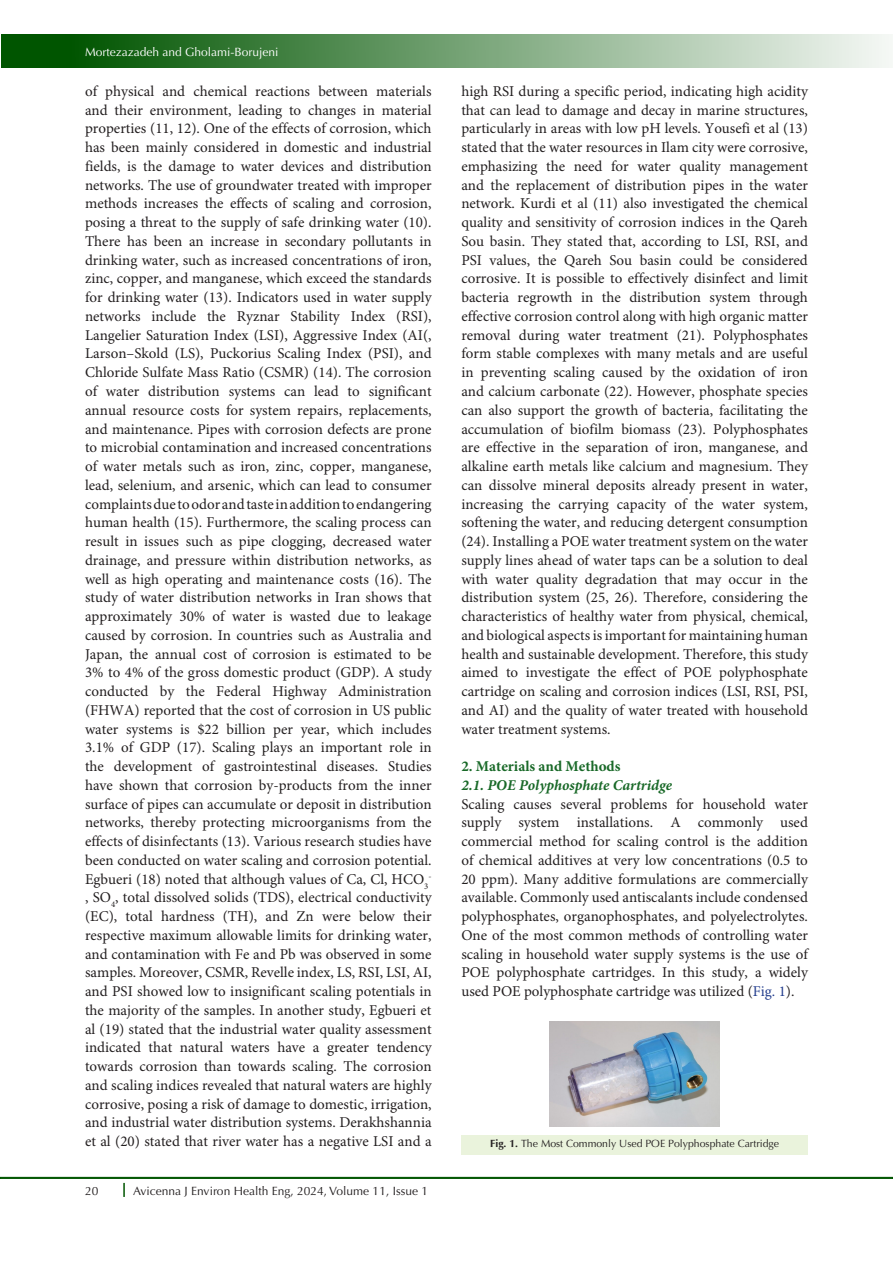
<style>
.page{position:relative;width:893px;height:1263px;background:#fff}
.page>*{position:absolute;margin:0;border:0;box-sizing:border-box;transform-origin:0 0}
.t1{font:15px/18.8px "Minion Pro";color:#231f20;text-align:justify}
.t2{font:italic 700 15px "Minion Pro";color:#196928}
.t3{font:700 15px "Minion Pro";color:#196928}
.t4{font:12px "Optima LT Std";color:#231f20}
.t5{font:12px "Optima LT Std";color:#fff}
.t6{font:10.5px "Optima LT Std";color:#231f20}
.t7{font:8.7px "Minion Pro";color:#231f20}
.s1{color:#253f8e}
.s2{font-weight:700}
</style>
<div class="page">
<hr style="left:0;top:1177px;width:893px;height:2px;background:#050">
<div style="left:1px;top:35px;width:892px;height:33px;background:linear-gradient(to right,#004900,#f4f7f4)"></div>
<svg style="left:123px;top:1183px;width:2px;height:14px"></svg>
<div style="left:461px;top:1135px;width:347px;height:20px;background:#eaf3dc"></div>
<img style="left:550px;top:1021px;width:170px;height:106px">
<p class="t5" style="left:85px;top:45px;width:195px">Mortezazadeh and Gholami-Borujeni</p>
<p class="t1" style="left:85px;top:82px;width:348px">of physical and chemical reactions between materials and their environment, leading to changes in material properties (11, 12). One of the effects of corrosion, which has been mainly considered in domestic and industrial fields, is the damage to water devices and distribution networks. The use of groundwater treated with improper methods increases the effects of scaling and corrosion, posing a threat to the supply of safe drinking water (10).<br>There has been an increase in secondary pollutants in drinking water, such as increased concentrations of iron, zinc, copper, and manganese, which exceed the standards for drinking water (13). Indicators used in water supply networks include the Ryznar Stability Index (RSI), Langelier Saturation Index (LSI), Aggressive Index (AI(, Larson–Skold (LS), Puckorius Scaling Index (PSI), and Chloride Sulfate Mass Ratio (CSMR) (14). The corrosion of water distribution systems can lead to significant annual resource costs for system repairs, replacements, and maintenance. Pipes with corrosion defects are prone to microbial contamination and increased concentrations of water metals such as iron, zinc, copper, manganese, lead, selenium, and arsenic, which can lead to consumer complaints due to odor and taste in addition to endangering human health (15). Furthermore, the scaling process can result in issues such as pipe clogging, decreased water drainage, and pressure within distribution networks, as well as high operating and maintenance costs (16). The study of water distribution networks in Iran shows that approximately 30% of water is wasted due to leakage caused by corrosion. In countries such as Australia and Japan, the annual cost of corrosion is estimated to be 3% to 4% of the gross domestic product (GDP). A study conducted by the Federal Highway Administration (FHWA) reported that the cost of corrosion in US public water systems is $22 billion per year, which includes 3.1% of GDP (17). Scaling plays an important role in the development of gastrointestinal diseases. Studies have shown that corrosion by-products from the inner surface of pipes can accumulate or deposit in distribution networks, thereby protecting microorganisms from the effects of disinfectants (13). Various research studies have been conducted on water scaling and corrosion potential.<br>Egbueri (18) noted that although values of Ca, Cl, HCO<sub>3</sub></p>
<p class="t7" style="left:428px;top:870px;width:5px">-</p>
<p class="t1" style="left:85px;top:889px;width:348px">, SO<sub>4</sub>, total dissolved solids (TDS), electrical conductivity (EC), total hardness (TH), and Zn were below their respective maximum allowable limits for drinking water, and contamination with Fe and Pb was observed in some samples. Moreover, CSMR, Revelle index, LS, RSI, LSI, AI, and PSI showed low to insignificant scaling potentials in the majority of the samples. In another study, Egbueri et al (19) stated that the industrial water quality assessment indicated that natural waters have a greater tendency towards corrosion than towards scaling. The corrosion and scaling indices revealed that natural waters are highly corrosive, posing a risk of damage to domestic, irrigation, and industrial water distribution systems. Derakhshannia et al (20) stated that river water has a negative LSI and a</p>
<p class="t4" style="left:85px;top:1184px;width:15px">20</p>
<p class="t4" style="left:133px;top:1184px;width:296px">Avicenna J Environ Health Eng, 2024, Volume 11, Issue 1</p>
<p class="t1" style="left:461px;top:82px;width:348px">high RSI during a specific period, indicating high acidity that can lead to damage and decay in marine structures, particularly in areas with low pH levels. Yousefi et al (13) stated that the water resources in Ilam city were corrosive, emphasizing the need for water quality management and the replacement of distribution pipes in the water network. Kurdi et al (11) also investigated the chemical quality and sensitivity of corrosion indices in the Qareh Sou basin. They stated that, according to LSI, RSI, and PSI values, the Qareh Sou basin could be considered corrosive. It is possible to effectively disinfect and limit bacteria regrowth in the distribution system through effective corrosion control along with high organic matter removal during water treatment (21). Polyphosphates form stable complexes with many metals and are useful in preventing scaling caused by the oxidation of iron and calcium carbonate (22). However, phosphate species can also support the growth of bacteria, facilitating the accumulation of biofilm biomass (23). Polyphosphates are effective in the separation of iron, manganese, and alkaline earth metals like calcium and magnesium. They can dissolve mineral deposits already present in water, increasing the carrying capacity of the water system, softening the water, and reducing detergent consumption (24). Installing a POE water treatment system on the water supply lines ahead of water taps can be a solution to deal with water quality degradation that may occur in the distribution system (25, 26). Therefore, considering the characteristics of healthy water from physical, chemical, and biological aspects is important for maintaining human health and sustainable development. Therefore, this study aimed to investigate the effect of POE polyphosphate cartridge on scaling and corrosion indices (LSI, RSI, PSI, and AI) and the quality of water treated with household water treatment systems.</p>
<p class="t3" style="left:461px;top:756px;width:161px">2. Materials and Methods</p>
<p class="t2" style="left:461px;top:774px;width:212px">2.1. POE Polyphosphate Cartridge</p>
<p class="t1" style="left:461px;top:795px;width:348px">Scaling causes several problems for household water supply system installations. A commonly used commercial method for scaling control is the addition of chemical additives at very low concentrations (0.5 to 20 ppm). Many additive formulations are commercially available. Commonly used antiscalants include condensed polyphosphates, organophosphates, and polyelectrolytes.<br>One of the most common methods of controlling water scaling in household water supply systems is the use of POE polyphosphate cartridges. In this study, a widely used POE polyphosphate cartridge was utilized (<span class="s1">Fig. 1</span>).</p>
<p class="t6" style="left:490px;top:1138px;width:290px"><span class="s2">Fig. 1.</span> The Most Commonly Used POE Polyphosphate Cartridge</p>
</div>
